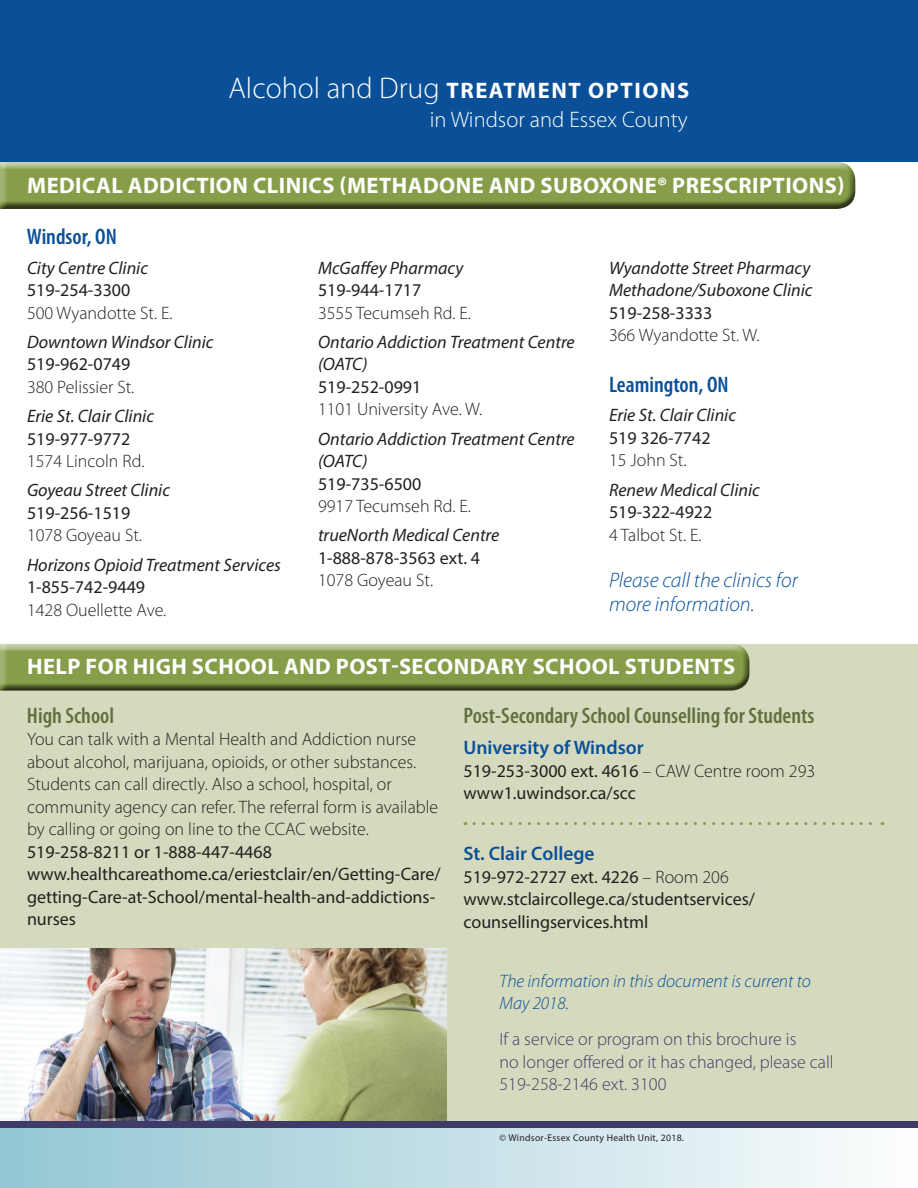
<style>
.page{position:relative;width:918px;height:1188px;background:#fff}
.page>*{position:absolute;margin:0;border:0;box-sizing:border-box;transform-origin:0 0}
.t1{font:700 22.5px "Myriad Pro";letter-spacing:.02em;color:#fff}
.t2{font:300 22.5px/28.5px "Myriad Pro";color:#fff;text-align:right}
.t3{font:600 condensed 22.5px "Myriad Pro";color:#61703e}
.t4{font:600 condensed 22.5px "Myriad Pro";color:#095099}
.t5{font:italic 300 21px/24px "Myriad Pro";color:#095099}
.t6{font:600 19.5px "Myriad Pro";color:#095099}
.t7{font:18px/22.5px "Myriad Pro";color:#231f20}
.t8{font:300 18px/22.5px "Myriad Pro";color:#231f20}
.t9{font:italic 18px/22.5px "Myriad Pro";color:#231f20}
.t10{font:300 18px/22.5px "Myriad Pro";color:#3f3b68}
.t11{font:italic 300 18px/22.5px "Myriad Pro";color:#095099}
.t12{font:9.75px "Myriad Pro";letter-spacing:.03em;color:#231f20}
.s1{font-size:30px}
.s2{font-weight:700}
.s3{font-weight:300}
</style>
<div class="page">
<div style="left:0;top:644px;width:918px;height:479px;background:#d5dabe"></div>
<div style="left:0;top:1128px;width:918px;height:60px;background:linear-gradient(to right,#91c5d3,#fcfdfd)"></div>
<div style="left:0;top:0;width:918px;height:162px;background:#095099"></div>
<div style="left:0;top:160px;width:857px;height:47px;background:#fff;opacity:.75"></div>
<div style="left:0;top:166px;width:857px;height:44px;background:#231f20;opacity:.75"></div>
<div style="left:0;top:642px;width:752px;height:46px;background:#fff;opacity:.75"></div>
<div style="left:0;top:647px;width:752px;height:45px;background:#231f20;opacity:.75"></div>
<svg style="left:474px;top:822px;width:409px;height:3px"></svg>
<img style="left:0;top:948px;width:446px;height:173px">
<div style="left:0;top:1121px;width:918px;height:7px;background:#3f3b68"></div>
<p class="t2" style="left:228px;top:76px;width:462px"><span class="s1">Alcohol and Drug</span> <span class="s2">TREATMENT OPTIONS </span>in Windsor and Essex County</p>
<p class="t1" style="left:27px;top:171px;width:819px">MEDICAL ADDICTION CLINICS (METHADONE AND SUBOXONE® PRESCRIPTIONS)</p>
<p class="t4" style="left:27px;top:223px;width:91px">Windsor, ON</p>
<p class="t9" style="left:27px;top:256px;width:123px">City Centre Clinic</p>
<p class="t7" style="left:27px;top:278px;width:105px">519-254-3300</p>
<p class="t8" style="left:27px;top:301px;width:147px">500 Wyandotte St. E.</p>
<p class="t9" style="left:27px;top:330px;width:188px">Downtown Windsor Clinic</p>
<p class="t7" style="left:27px;top:353px;width:105px">519-962-0749</p>
<p class="t8" style="left:27px;top:375px;width:109px">380 Pelissier St.</p>
<p class="t9" style="left:27px;top:404px;width:129px">Erie St. Clair Clinic</p>
<p class="t7" style="left:27px;top:427px;width:105px">519-977-9772</p>
<p class="t8" style="left:27px;top:450px;width:119px">1574 Lincoln Rd.</p>
<p class="t9" style="left:27px;top:479px;width:145px">Goyeau Street Clinic</p>
<p class="t7" style="left:27px;top:501px;width:105px">519-256-1519</p>
<p class="t8" style="left:27px;top:524px;width:117px">1078 Goyeau St.</p>
<p class="t9" style="left:27px;top:553px;width:255px">Horizons Opioid Treatment Services</p>
<p class="t7" style="left:27px;top:575px;width:120px">1-855-742-9449</p>
<p class="t8" style="left:27px;top:598px;width:141px">1428 Ouellette Ave.</p>
<p class="t9" style="left:318px;top:256px;width:147px">McGaffey Pharmacy</p>
<p class="t7" style="left:318px;top:278px;width:105px">519-944-1717</p>
<p class="t8" style="left:318px;top:301px;width:154px">3555 Tecumseh Rd. E.</p>
<p class="t9" style="left:318px;top:330px;width:258px">Ontario Addiction Treatment Centre (OATC)</p>
<p class="t7" style="left:318px;top:375px;width:105px">519-252-0991</p>
<p class="t8" style="left:318px;top:398px;width:166px">1101 University Ave. W.</p>
<p class="t9" style="left:318px;top:427px;width:258px">Ontario Addiction Treatment Centre (OATC)</p>
<p class="t7" style="left:318px;top:472px;width:105px">519-735-6500</p>
<p class="t8" style="left:318px;top:495px;width:154px">9917 Tecumseh Rd. E.</p>
<p class="t9" style="left:318px;top:524px;width:183px">trueNorth Medical Centre</p>
<p class="t7" style="left:318px;top:546px;width:164px">1-888-878-3563 ext. 4</p>
<p class="t8" style="left:318px;top:569px;width:117px">1078 Goyeau St.</p>
<p class="t9" style="left:609px;top:256px;width:205px">Wyandotte Street Pharmacy<br>Methadone/Suboxone Clinic</p>
<p class="t7" style="left:609px;top:301px;width:105px">519-258-3333</p>
<p class="t8" style="left:609px;top:324px;width:152px">366 Wyandotte St. W.</p>
<p class="t4" style="left:609px;top:371px;width:121px">Leamington, ON</p>
<p class="t9" style="left:609px;top:404px;width:129px">Erie St. Clair Clinic</p>
<p class="t7" style="left:609px;top:426px;width:103px">519 326-7742</p>
<p class="t8" style="left:609px;top:449px;width:79px">15 John St.</p>
<p class="t9" style="left:609px;top:478px;width:152px">Renew Medical Clinic</p>
<p class="t7" style="left:609px;top:500px;width:105px">519-322-4922</p>
<p class="t8" style="left:609px;top:523px;width:94px">4 Talbot St. E.</p>
<p class="t5" style="left:609px;top:568px;width:190px">Please call the clinics for more information.</p>
<p class="t1" style="left:27px;top:652px;width:710px">HELP FOR HIGH SCHOOL AND POST-SECONDARY SCHOOL STUDENTS</p>
<p class="t3" style="left:27px;top:701px;width:89px">High School</p>
<p class="t8" style="left:27px;top:728px;width:413px">You can talk with a Mental Health and Addiction nurse about alcohol, marijuana, opioids, or other substances.<br>Students can call directly. Also a school, hospital, or community agency can refer. The referral form is available by calling or going on line to the CCAC website.</p>
<p class="t7" style="left:27px;top:840px;width:415px">519-258-8211 or 1-888-447-4468 www.healthcareathome.ca/eriestclair/en/Getting-Care/ getting-Care-at-School/mental-health-and-addictions&shy;nurses</p>
<p class="t3" style="left:464px;top:701px;width:353px">Post-Secondary School Counselling for Students</p>
<p class="t6" style="left:464px;top:735px;width:182px">University of Windsor</p>
<p class="t7" style="left:464px;top:759px;width:353px">519-253-3000 ext. 4616 <span class="s3">– CAW Centre room 293 </span>www1.uwindsor.ca/scc</p>
<p class="t6" style="left:464px;top:841px;width:133px">St. Clair College</p>
<p class="t7" style="left:464px;top:865px;width:293px">519-972-2727 ext. 4226 <span class="s3">– Room 206 </span>www.stclaircollege.ca/studentservices/ counsellingservices.html</p>
<p class="t11" style="left:500px;top:969px;width:313px">The information in this document is current to<br>May 2018.</p>
<p class="t10" style="left:500px;top:1028px;width:336px">If a service or program on this brochure is<br>no longer offered or it has changed, please call<br>519-258-2146 ext. 3100</p>
<p class="t12" style="left:500px;top:1132px;width:186px">© Windsor-Essex County Health Unit, 2018.</p>
</div>
